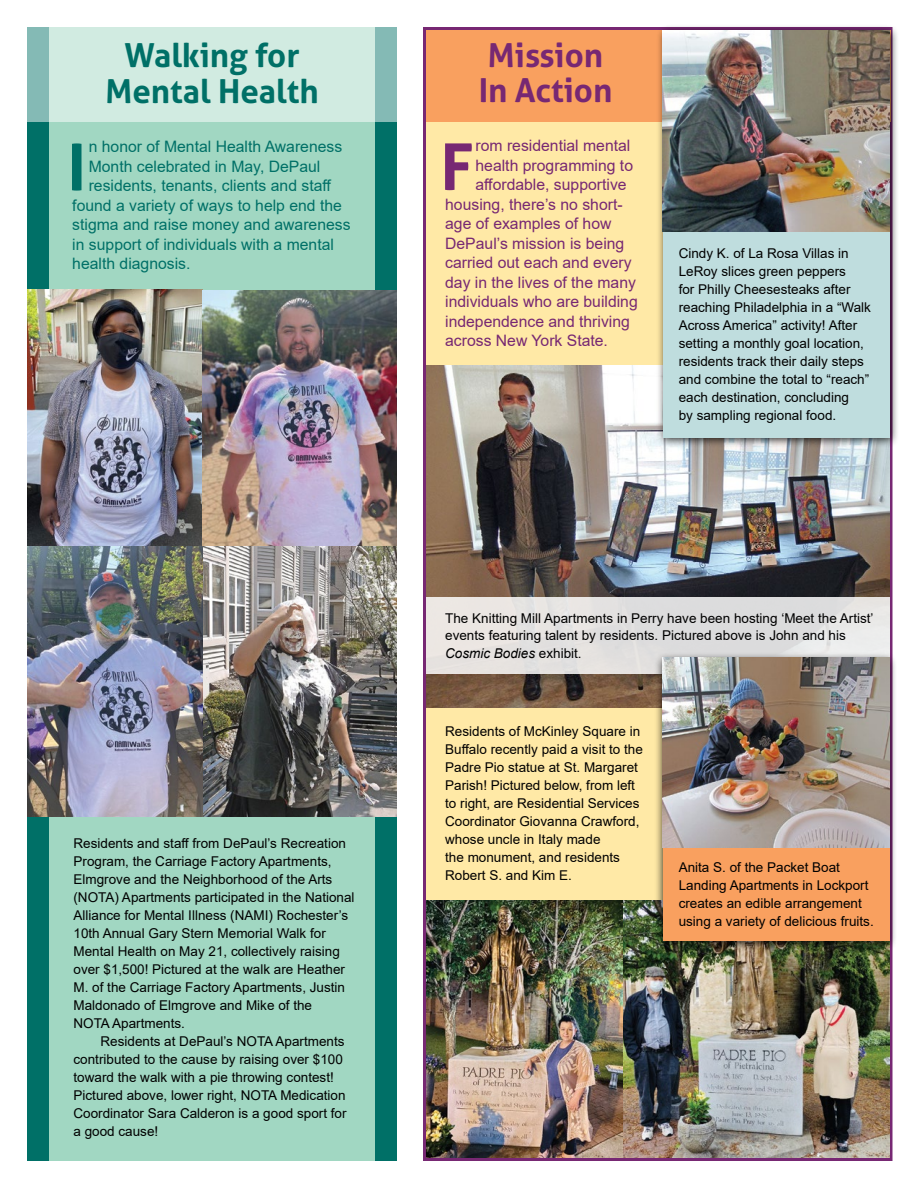
<style>
.page{position:relative;width:918px;height:1188px;background:#fff}
.page>*{position:absolute;margin:0;border:0;box-sizing:border-box;transform-origin:0 0}
.t1{font:700 64.5px "Aller";color:#007067}
.t2{font:700 64.5px "Aller";color:#772873}
.t3{font:700 33px/36px "Aller";color:#007067;text-align:center}
.t4{font:700 33px/34.5px "Aller";color:#772873}
.t5{font:15.75px "Arial";color:#772873}
.t6{font:15.75px "Arial";color:#007067}
.t7{font:13.5px/18px "Arial";color:#000}
.s1{font-style:italic}
</style>
<div class="page">
<div style="left:27px;top:27px;width:369px;height:1134px;background:#a1d7c2"></div>
<div style="left:375px;top:27px;width:21px;height:1134px;background:#007067"></div>
<div style="left:27px;top:27px;width:22px;height:1134px;background:#007067"></div>
<svg style="left:27px;top:27px;width:370px;height:95px;background:#c7e5db"></svg>
<img style="left:27px;top:290px;width:370px;height:527px">
<div style="left:423px;top:27px;width:469px;height:1134px;background:#ffe9a6;border:3px solid #772873"></div>
<img style="left:426px;top:900px;width:464px;height:258px">
<div style="left:426px;top:30px;width:465px;height:92px;background:#f9a05f"></div>
<img style="left:426px;top:366px;width:464px;height:341px">
<div style="left:656px;top:24px;width:243px;height:424px;background:#000;opacity:.75"></div>
<div style="left:663px;top:30px;width:227px;height:407px;background:#bfddde"></div>
<img style="left:663px;top:30px;width:227px;height:202px">
<div style="left:426px;top:597px;width:464px;height:77px;background:#e3e1df"></div>
<div style="left:654px;top:652px;width:243px;height:300px;background:#000;opacity:.75"></div>
<div style="left:663px;top:658px;width:227px;height:283px;background:#f9a05f"></div>
<img style="left:663px;top:658px;width:227px;height:189px">
<h2 class="t3" style="left:105px;top:37px;width:215px">Walking for<br>Mental Health</h2>
<p class="t6" style="left:89px;top:136px;width:255px">n honor of Mental Health Awareness</p>
<p class="t6" style="left:89px;top:155px;width:233px">Month celebrated in May, DePaul</p>
<p class="t6" style="left:89px;top:175px;width:244px">residents, tenants, clients and staff</p>
<p class="t6" style="left:72px;top:194px;width:271px">found a variety of ways to help end the</p>
<p class="t6" style="left:72px;top:214px;width:280px">stigma and raise money and awareness</p>
<p class="t6" style="left:72px;top:233px;width:263px">in support of individuals with a mental</p>
<p class="t6" style="left:72px;top:253px;width:120px">health diagnosis.</p>
<h1 class="t1" style="left:68px;top:128px;width:20px">I</h1>
<p class="t7" style="left:74px;top:834px;width:283px">Residents and staff from DePaul’s Recreation Program, the Carriage Factory Apartments, Elmgrove and the Neighborhood of the Arts (NOTA) Apartments participated in the National Alliance for Mental Illness (NAMI) Rochester’s 10th Annual Gary Stern Memorial Walk for Mental Health on May 21, collectively raising over $1,500! Pictured at the walk are Heather M. of the Carriage Factory Apartments, Justin Maldonado of Elmgrove and Mike of the<br>NOTA Apartments.</p>
<p class="t7" style="left:74px;top:1032px;width:275px;text-indent:27px">Residents at DePaul’s NOTA Apartments contributed to the cause by raising over $100 toward the walk with a pie throwing contest!<br>Pictured above, lower right, NOTA Medication Coordinator Sara Calderon is a good sport for a good cause!</p>
<h2 class="t4" style="left:479px;top:38px;width:135px">Mission<br>In Action</h2>
<p class="t5" style="left:476px;top:135px;width:156px">rom residential mental</p>
<p class="t5" style="left:476px;top:154px;width:159px">health programming to</p>
<p class="t5" style="left:476px;top:174px;width:153px">affordable, supportive</p>
<p class="t5" style="left:445px;top:193px;width:179px">housing, there’s no short-</p>
<p class="t5" style="left:445px;top:213px;width:168px">age of examples of how</p>
<p class="t5" style="left:445px;top:232px;width:181px">DePaul’s mission is being</p>
<p class="t5" style="left:445px;top:252px;width:188px">carried out each and every</p>
<p class="t5" style="left:445px;top:271px;width:192px">day in the lives of the many</p>
<p class="t5" style="left:445px;top:291px;width:194px">individuals who are building</p>
<p class="t5" style="left:445px;top:310px;width:186px">independence and thriving</p>
<p class="t5" style="left:445px;top:330px;width:164px">across New York State.</p>
<h1 class="t2" style="left:441px;top:127px;width:34px">F</h1>
<p class="t7" style="left:679px;top:244px;width:194px">Cindy K. of La Rosa Villas in<br>LeRoy slices green peppers<br>for Philly Cheesesteaks after reaching Philadelphia in a “Walk<br>Across America” activity! After setting a monthly goal location, residents track their daily steps and combine the total to “reach” each destination, concluding<br>by sampling regional food.</p>
<p class="t7" style="left:445px;top:609px;width:430px">The Knitting Mill Apartments in Perry have been hosting ‘Meet the Artist’ events featuring talent by residents. Pictured above is John and his<br><span class="s1">Cosmic Bodies</span> exhibit.</p>
<p class="t7" style="left:445px;top:722px;width:199px">Residents of McKinley Square in<br>Buffalo recently paid a visit to the<br>Padre Pio statue at St. Margaret<br>Parish! Pictured below, from left to right, are Residential Services<br>Coordinator Giovanna Crawford, whose uncle in Italy made<br>the monument, and residents<br>Robert S. and Kim E.</p>
<p class="t7" style="left:679px;top:858px;width:197px">Anita S. of the Packet Boat<br>Landing Apartments in Lockport creates an edible arrangement using a variety of delicious fruits.</p>
</div>
